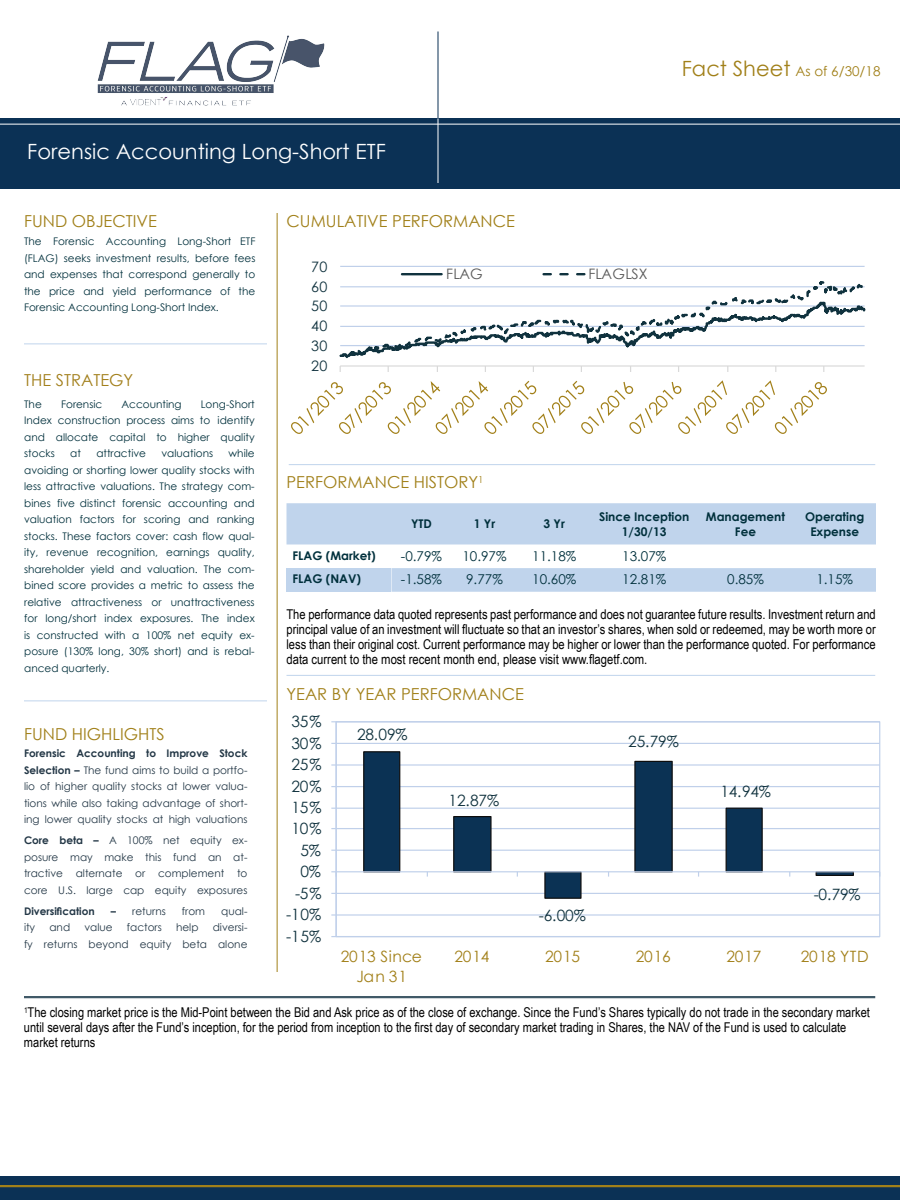
<style>
.page{position:relative;width:900px;height:1200px;background:#fff}
.page>*{position:absolute;margin:0;border:0;box-sizing:border-box;transform-origin:0 0}
.t1{font:21px "Century Gothic";color:#fff}
.t2{font:16.5px "Century Gothic";color:#a18019}
.t3{font:16.5px "Century Gothic";color:#a27f1b}
.t4{font:15.6px "Century Gothic";letter-spacing:-.015em;color:#10323e}
.t5{font:15.6px "Century Gothic";letter-spacing:-.015em;color:#a28019}
.t6{font:15.6px/19.6px "Century Gothic";letter-spacing:.02em;color:#a28019;text-align:center}
.t7{font:14.4px "Century Gothic";letter-spacing:.03em;color:#10323e}
.t8{font:14.4px "Century Gothic";letter-spacing:.01em;color:#595959}
.t9{font:13.65px "Arial Narrow";color:#000}
.t10{font:13.5px/15px "Arial Narrow";color:#000}
.t11{font:13.5px "Century Gothic";color:#00303c}
.t12{font:13.5px "Century Gothic";color:#a18019}
.t13{font:700 12px/14.4px "Century Gothic";color:#00303c;text-align:center}
.t14{font:10.5px/16.5px "Century Gothic";color:#00303c;text-align:justify}
.t15{font:10.5px/16.5px "Century Gothic";color:#233746;text-align:justify}
.t16{font:700 10.5px "Century Gothic";color:#233746}
.s1{font-size:21px}
.s2{font-weight:700}
.s3{font-size:13.65px}
</style>
<div class="page">
<div style="left:0;top:118px;width:900px;height:71px;background:#0b3155"></div>
<hr style="left:289px;top:464px;width:586px;height:1px;background:#c0d4ec">
<hr style="left:286px;top:675px;width:589px;height:1px;background:#c0d4ec">
<hr style="left:277px;top:213px;width:1px;height:759px;background:#a18019">
<hr style="left:24px;top:996px;width:851px;height:2px;background:#415a68">
<hr style="left:24px;top:344px;width:243px;height:1px;background:#c0d4ec">
<hr style="left:24px;top:700px;width:243px;height:1px;background:#c0d4ec">
<hr style="left:438px;top:32px;width:1px;height:132px;background:#0b3155">
<div style="left:0;top:1176px;width:900px;height:24px;background:#0b3155"></div>
<hr style="left:0;top:1185px;width:900px;height:2px;background:#a18019">
<hr style="left:438px;top:118px;width:1px;height:65px;background:#fff">
<hr style="left:0;top:124px;width:900px;height:1px;background:#fff">
<div style="left:286px;top:503px;width:590px;height:41px;background:#c0d4ec"></div>
<div style="left:286px;top:568px;width:106px;height:24px;background:#c0d4ec"></div>
<div style="left:392px;top:568px;width:484px;height:24px;background:#c0d4ec"></div>
<hr style="left:340px;top:266px;width:525px;height:1px;background:#c0d0ea">
<svg style="left:340px;top:365px;width:525px;height:7px"></svg>
<svg style="left:340px;top:281px;width:525px;height:78px"></svg>
<svg style="left:291px;top:380px;width:536px;height:54px"></svg>
<hr style="left:402px;top:273px;width:40px;height:2px;background:#10323e">
<svg style="left:544px;top:273px;width:40px;height:2px"></svg>
<hr style="left:336px;top:914px;width:544px;height:2px;background:#c0d0ea">
<hr style="left:336px;top:893px;width:544px;height:1px;background:#c0d0ea">
<hr style="left:336px;top:850px;width:544px;height:1px;background:#c0d0ea">
<hr style="left:336px;top:828px;width:544px;height:1px;background:#c0d0ea">
<hr style="left:336px;top:808px;width:544px;height:1px;background:#c0d0ea">
<hr style="left:336px;top:786px;width:544px;height:1px;background:#c0d0ea">
<hr style="left:336px;top:764px;width:544px;height:2px;background:#c0d0ea">
<hr style="left:336px;top:743px;width:544px;height:1px;background:#c0d0ea">
<div style="left:336px;top:721px;width:544px;height:216px;border:1px solid #c0d0ea"></div>
<svg style="left:363px;top:751px;width:492px;height:148px"></svg>
<hr style="left:336px;top:722px;width:1px;height:215px;background:#c0d0ea">
<hr style="left:336px;top:871px;width:544px;height:1px;background:#c0d0ea">
<svg style="left:331px;top:871px;width:5px;height:6px"></svg>
<img style="left:97px;top:35px;width:228px;height:71px">
<h1 class="t1" style="left:27px;top:137px;width:360px">Forensic Accounting Long-Short ETF</h1>
<h2 class="t2" style="left:24px;top:209px;width:135px">FUND OBJECTIVE</h2>
<p class="t14" style="left:24px;top:233px;width:233px">The Forensic Accounting Long-Short ETF (FLAG) seeks investment results, before fees and expenses that correspond generally to the price and yield performance of the Forensic Accounting Long-Short Index.</p>
<h2 class="t2" style="left:286px;top:209px;width:230px">CUMULATIVE PERFORMANCE</h2>
<h3 class="t7" style="left:311px;top:256px;width:18px">70</h3>
<h3 class="t7" style="left:311px;top:276px;width:18px">60</h3>
<h3 class="t7" style="left:311px;top:296px;width:18px">50</h3>
<h3 class="t7" style="left:311px;top:316px;width:18px">40</h3>
<h3 class="t7" style="left:311px;top:336px;width:18px">30</h3>
<h3 class="t7" style="left:311px;top:356px;width:18px">20</h3>
<h3 class="t8" style="left:446px;top:264px;width:38px">FLAG</h3>
<h3 class="t8" style="left:588px;top:264px;width:61px">FLAGLSX</h3>
<p class="t12" style="left:682px;top:62px;width:200px"><span class="s1">Fact Sheet</span> As of 6/30/18</p>
<h2 class="t3" style="left:24px;top:369px;width:111px">THE STRATEGY</h2>
<p class="t14" style="left:24px;top:395px;width:19px">The</p>
<p class="t14" style="left:61px;top:395px;width:43px">Forensic</p>
<p class="t14" style="left:122px;top:395px;width:62px">Accounting</p>
<p class="t14" style="left:24px;top:395px;width:232px;text-indent:177px">Long-Short Index construction process aims to identify and allocate capital to higher quality stocks</p>
<p class="t14" style="left:24px;top:445px;width:232px;text-indent:204px">while avoiding or shorting lower quality stocks with less attractive valuations. The strategy com&shy;bines five distinct forensic accounting and valuation factors for scoring and ranking stocks. These factors cover: cash flow qual&shy;ity, revenue recognition, earnings quality, shareholder yield and valuation. The com&shy;bined score provides a metric to assess the relative attractiveness or unattractiveness for long/short index exposures. The index is constructed with a 100% net equity ex&shy;posure (130% long, 30% short) and is rebal&shy;anced quarterly.</p>
<p class="t14" style="left:70px;top:445px;width:12px">at</p>
<p class="t14" style="left:96px;top:445px;width:51px">attractive</p>
<p class="t14" style="left:161px;top:445px;width:53px">valuations</p>
<h2 class="t2" style="left:24px;top:723px;width:142px">FUND HIGHLIGHTS</h2>
<p class="t15" style="left:24px;top:745px;width:225px"><span class="s2">Forensic Accounting to Improve Stock Selection –</span> The fund aims to build a portfo&shy;lio of higher quality stocks at lower valua&shy;tions while also taking advantage of short&shy;ing lower quality stocks at high valuations</p>
<p class="t15" style="left:24px;top:832px;width:225px"><span class="s2">Core beta –</span> A 100% net equity ex&shy;posure may make this fund an at&shy;tractive alternate or complement to core U.S. large cap equity exposures</p>
<p class="t16" style="left:24px;top:903px;width:72px">Diversification</p>
<p class="t15" style="left:111px;top:902px;width:56px"><span class="s2">–</span> returns</p>
<p class="t15" style="left:182px;top:902px;width:25px">from</p>
<p class="t15" style="left:221px;top:902px;width:28px">qual-</p>
<p class="t15" style="left:24px;top:919px;width:13px">ity</p>
<p class="t15" style="left:49px;top:919px;width:22px">and</p>
<p class="t15" style="left:84px;top:919px;width:30px">value</p>
<p class="t15" style="left:127px;top:919px;width:36px">factors</p>
<p class="t15" style="left:176px;top:919px;width:24px">help</p>
<p class="t15" style="left:24px;top:919px;width:225px;text-align:right">diversi-<br>fy returns beyond equity beta alone</p>
<h2 class="t2" style="left:286px;top:471px;width:199px">PERFORMANCE HISTORY<sup>1</sup></h2>
<p class="t13" style="left:411px;top:516px;width:22px">YTD</p>
<p class="t13" style="left:474px;top:516px;width:23px">1 Yr</p>
<p class="t13" style="left:544px;top:516px;width:23px">3 Yr</p>
<p class="t13" style="left:599px;top:509px;width:92px">Since Inception<br>1/30/13</p>
<p class="t13" style="left:706px;top:509px;width:81px">Management<br>Fee</p>
<p class="t13" style="left:805px;top:509px;width:61px">Operating<br>Expense</p>
<p class="t13" style="left:292px;top:547px;width:85px">FLAG (Market)</p>
<p class="t11" style="left:401px;top:546px;width:43px">-0.79%</p>
<p class="t11" style="left:462px;top:546px;width:46px">10.97%</p>
<p class="t11" style="left:532px;top:546px;width:46px">11.18%</p>
<p class="t11" style="left:622px;top:546px;width:46px">13.07%</p>
<p class="t13" style="left:292px;top:571px;width:70px">FLAG (NAV)</p>
<p class="t11" style="left:401px;top:570px;width:43px">-1.58%</p>
<p class="t11" style="left:466px;top:570px;width:38px">9.77%</p>
<p class="t11" style="left:532px;top:570px;width:46px">10.60%</p>
<p class="t11" style="left:622px;top:570px;width:46px">12.81%</p>
<p class="t11" style="left:727px;top:570px;width:38px">0.85%</p>
<p class="t11" style="left:816px;top:570px;width:38px">1.15%</p>
<p class="t10" style="left:286px;top:606px;width:591px;text-align:justify">The performance data quoted represents past performance and does not guarantee future results. Investment return and principal value of an investment will fluctuate so that an investor’s shares, when sold or redeemed, may be worth more or less than their original cost. Current performance may be higher or lower than the <span class="s3">performance quoted. For performance</span></p>
<h3 class="t9" style="left:286px;top:649px;width:362px">data current to the most recent month end, please visit www.flagetf.com.</h3>
<h2 class="t2" style="left:286px;top:682px;width:239px">YEAR BY YEAR PERFORMANCE</h2>
<h3 class="t4" style="left:292px;top:711px;width:32px">35%</h3>
<h3 class="t4" style="left:292px;top:732px;width:32px">30%</h3>
<h3 class="t4" style="left:292px;top:754px;width:32px">25%</h3>
<h3 class="t4" style="left:292px;top:775px;width:32px">20%</h3>
<h3 class="t4" style="left:292px;top:796px;width:32px">15%</h3>
<h3 class="t4" style="left:292px;top:818px;width:32px">10%</h3>
<h3 class="t4" style="left:300px;top:839px;width:22px">5%</h3>
<h3 class="t4" style="left:300px;top:861px;width:22px">0%</h3>
<h3 class="t4" style="left:295px;top:882px;width:28px">-5%</h3>
<h3 class="t4" style="left:286px;top:904px;width:36px">-10%</h3>
<h3 class="t4" style="left:286px;top:925px;width:36px">-15%</h3>
<h3 class="t4" style="left:357px;top:724px;width:52px">28.09%</h3>
<h3 class="t4" style="left:449px;top:789px;width:52px">12.87%</h3>
<h3 class="t4" style="left:539px;top:904px;width:48px">-6.00%</h3>
<h3 class="t4" style="left:628px;top:731px;width:52px">25.79%</h3>
<h3 class="t4" style="left:720px;top:780px;width:52px">14.94%</h3>
<h3 class="t4" style="left:814px;top:883px;width:48px">-0.79%</h3>
<h3 class="t6" style="left:341px;top:947px;width:82px">2013 Since<br>Jan 31</h3>
<h3 class="t5" style="left:455px;top:946px;width:37px">2014</h3>
<h3 class="t5" style="left:545px;top:946px;width:37px">2015</h3>
<h3 class="t5" style="left:636px;top:946px;width:37px">2016</h3>
<h3 class="t5" style="left:726px;top:946px;width:37px">2017</h3>
<h3 class="t5" style="left:801px;top:946px;width:69px">2018 YTD</h3>
<p class="t10" style="left:24px;top:1004px;width:847px"><sup>1</sup>The closing market price is the Mid-Point between the Bid and Ask price as of the close of exchange. Since the Fund’s Shares typically do not trade in the secondary market until several days after the Fund’s inception, for the period from inception to the first day of secondary market trading in Shares, the NAV of the Fund is used to calculate market returns</p>
</div>
